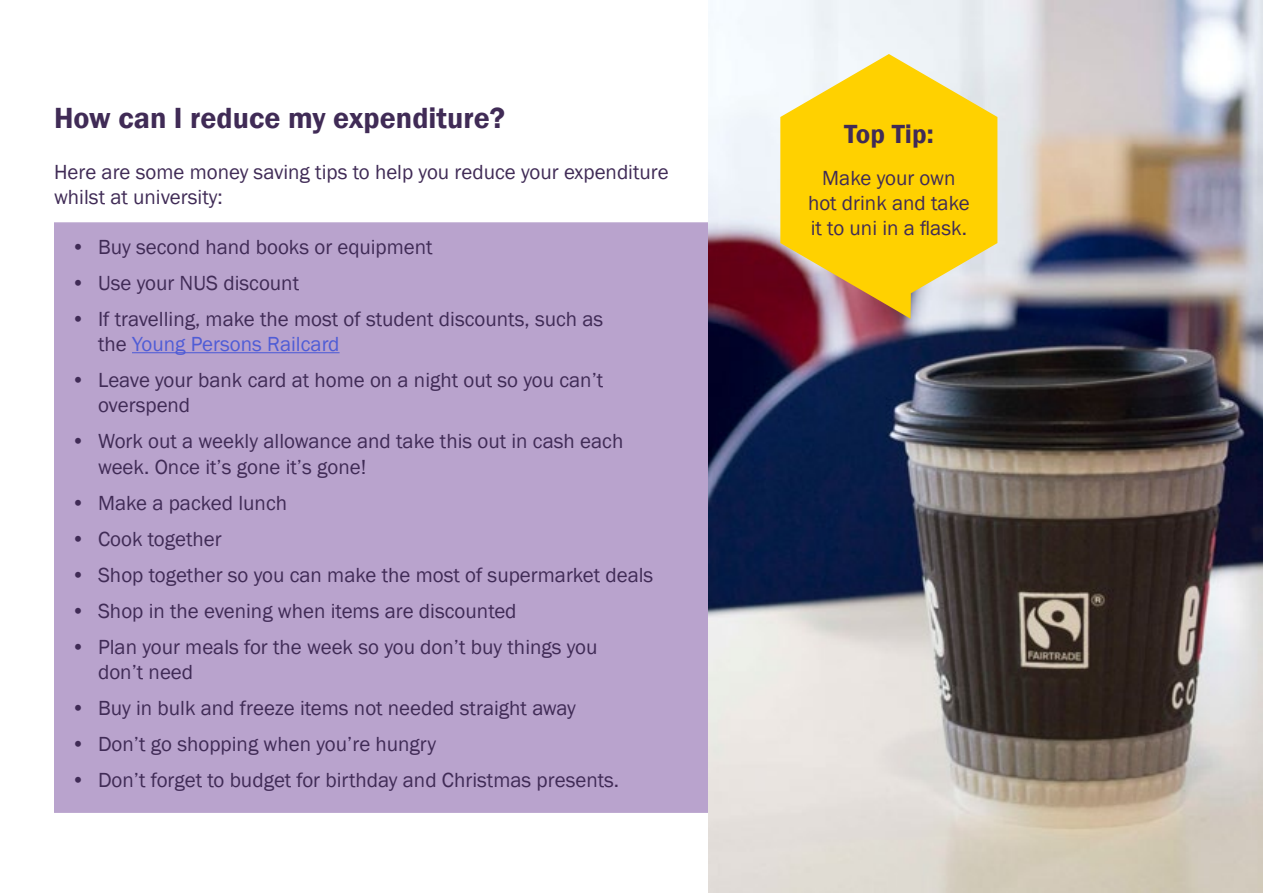
<style>
.page{position:relative;width:1263px;height:893px;background:#fff}
.page>*{position:absolute;margin:0;border:0;box-sizing:border-box;transform-origin:0 0}
.t1{font:600 30px "Franklin Gothic";color:#402b56}
.t2{font:600 27px "Franklin Gothic";color:#402b56}
.t3{font:21px/25.2px "Franklin Gothic";color:#402b56}
.s1{color:#4f5cd6}
</style>
<div class="page">
<div style="left:54px;top:222px;width:886px;height:591px;background:#b9a3cd"></div>
<hr style="left:132px;top:352px;width:208px;height:1px;background:#4f5cd6">
<img style="left:708px;top:0;width:555px;height:893px">
<svg style="left:780px;top:54px;width:217px;height:265px;fill:#ffd100"></svg>
<h1 class="t1" style="left:54px;top:100px;width:453px">How can I reduce my expenditure?</h1>
<p class="t3" style="left:54px;top:159px;width:616px">Here are some money saving tips to help you reduce your expenditure whilst at university:</p>
<p class="t3" style="left:71px;top:235px;width:363px">• Buy second hand books or equipment</p>
<p class="t3" style="left:71px;top:271px;width:230px">• Use your NUS discount</p>
<p class="t3" style="left:98px;top:307px;width:507px;text-indent:-27px">• If travelling, make the most of student discounts, such as the <span class="s1">Young Persons Railcard</span></p>
<p class="t3" style="left:98px;top:368px;width:507px;text-indent:-27px">• Leave your bank card at home on a night out so you can’t overspend</p>
<p class="t3" style="left:98px;top:429px;width:527px;text-indent:-27px">• Work out a weekly allowance and take this out in cash each week. Once it’s gone it’s gone!</p>
<p class="t3" style="left:71px;top:490px;width:218px">• Make a packed lunch</p>
<p class="t3" style="left:71px;top:526px;width:152px">• Cook together</p>
<p class="t3" style="left:71px;top:562px;width:584px">• Shop together so you can make the most of supermarket deals</p>
<p class="t3" style="left:71px;top:598px;width:447px">• Shop in the evening when items are discounted</p>
<p class="t3" style="left:98px;top:634px;width:501px;text-indent:-27px">• Plan your meals for the week so you don’t buy things you don’t need</p>
<p class="t3" style="left:71px;top:696px;width:506px">• Buy in bulk and freeze items not needed straight away</p>
<p class="t3" style="left:71px;top:732px;width:367px">• Don’t go shopping when you’re hungry</p>
<p class="t3" style="left:71px;top:768px;width:550px">• Don’t forget to budget for birthday and Christmas presents.</p>
<p class="t2" style="left:844px;top:117px;width:91px">Top Tip:</p>
<p class="t3" style="left:808px;top:166px;width:163px;text-align:center">Make your own hot drink and take it to uni in a flask.</p>
</div>
